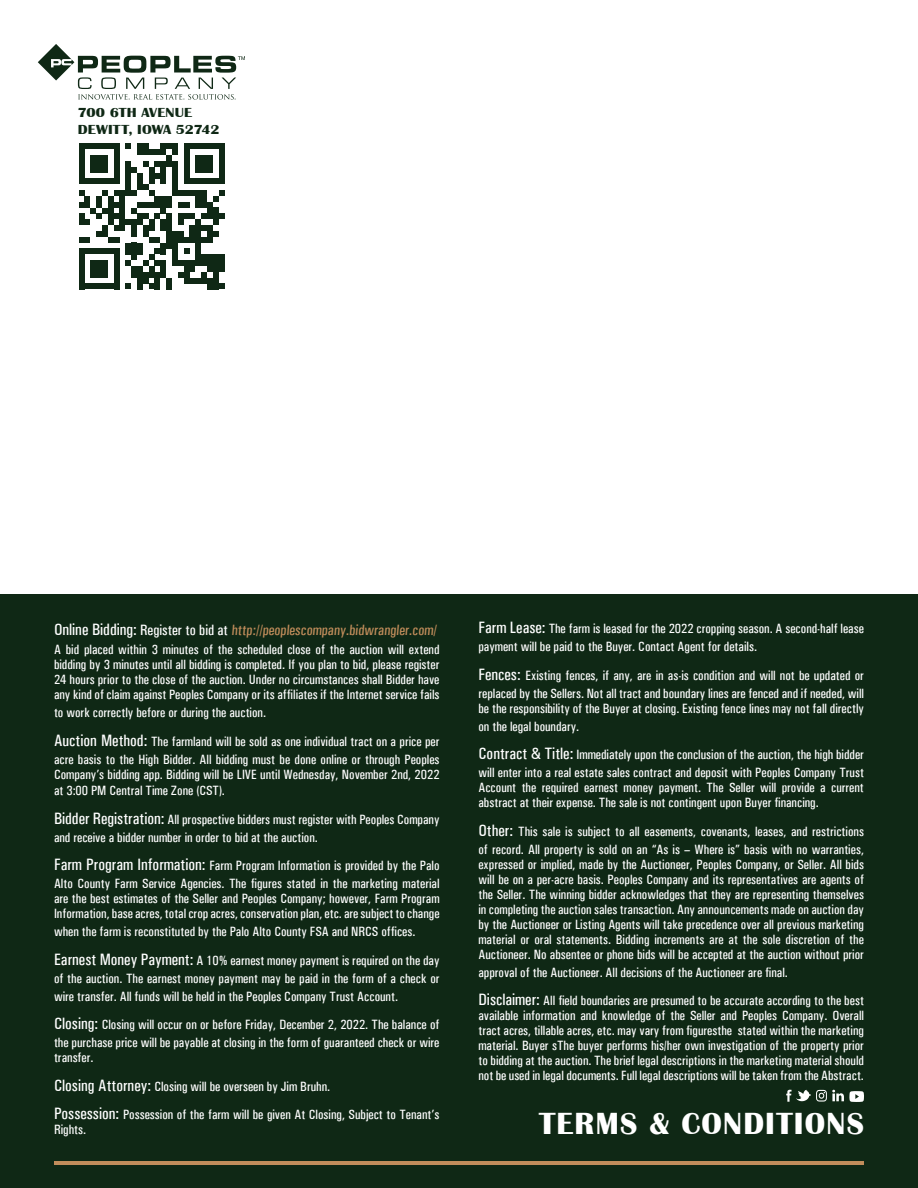
<style>
.page{position:relative;width:918px;height:1188px;background:#0f2815}
.page>*{position:absolute;margin:0;border:0;box-sizing:border-box;transform-origin:0 0}
.t1{font:700 31.5px "Britannic";letter-spacing:.04em;color:#fff}
.t2{font:500 condensed 15px "Univers";color:#c18d5b}
.t3{font:500 condensed 13.5px/15px "Univers";color:#fff}
.t4{font:700 13.5px "Britannic";letter-spacing:.01em;color:#0f2815;scale:1.11 1}
.s1{font-size:16.5px}
.s2{font-size:16.5px;color:#fff}
.s3{color:#fff}
</style>
<div class="page">
<div style="left:0;top:0;width:918px;height:594px;background:#fff"></div>
<svg style="left:38px;top:44px;width:207px;height:56px"></svg>
<hr style="left:54px;top:1161px;width:810px;height:3px;background:#c18d5b">
<svg style="left:786px;top:1090px;width:78px;height:12px"></svg>
<div style="left:79px;top:143px;width:5px;height:35px;background:#0f2815"></div>
<div style="left:79px;top:260px;width:5px;height:18px;background:#0f2815"></div>
<div style="left:79px;top:278px;width:5px;height:11px;background:#0f2815"></div>
<div style="left:90px;top:155px;width:6px;height:18px;background:#0f2815"></div>
<div style="left:90px;top:260px;width:6px;height:18px;background:#0f2815"></div>
<div style="left:96px;top:155px;width:6px;height:18px;background:#0f2815"></div>
<div style="left:96px;top:260px;width:6px;height:18px;background:#0f2815"></div>
<div style="left:102px;top:155px;width:6px;height:18px;background:#0f2815"></div>
<div style="left:102px;top:260px;width:6px;height:18px;background:#0f2815"></div>
<svg style="left:84px;top:143px;width:30px;height:6px"></svg>
<svg style="left:84px;top:284px;width:30px;height:5px"></svg>
<div style="left:114px;top:143px;width:6px;height:35px;background:#0f2815"></div>
<div style="left:114px;top:260px;width:6px;height:18px;background:#0f2815"></div>
<div style="left:114px;top:278px;width:6px;height:11px;background:#0f2815"></div>
<svg style="left:125px;top:143px;width:6px;height:6px"></svg>
<svg style="left:125px;top:284px;width:6px;height:5px"></svg>
<div style="left:131px;top:266px;width:6px;height:12px;background:#0f2815"></div>
<div style="left:137px;top:143px;width:6px;height:12px;background:#0f2815"></div>
<div style="left:137px;top:266px;width:6px;height:12px;background:#0f2815"></div>
<div style="left:137px;top:278px;width:6px;height:11px;background:#0f2815"></div>
<div style="left:143px;top:143px;width:6px;height:12px;background:#0f2815"></div>
<div style="left:149px;top:266px;width:6px;height:12px;background:#0f2815"></div>
<svg style="left:149px;top:149px;width:11px;height:6px"></svg>
<svg style="left:143px;top:272px;width:17px;height:17px"></svg>
<div style="left:155px;top:278px;width:5px;height:11px;background:#0f2815"></div>
<div style="left:160px;top:143px;width:6px;height:12px;background:#0f2815"></div>
<div style="left:160px;top:260px;width:6px;height:18px;background:#0f2815"></div>
<svg style="left:166px;top:143px;width:6px;height:6px"></svg>
<div style="left:166px;top:155px;width:6px;height:12px;background:#0f2815"></div>
<div style="left:166px;top:278px;width:6px;height:11px;background:#0f2815"></div>
<div style="left:172px;top:143px;width:6px;height:12px;background:#0f2815"></div>
<div style="left:184px;top:143px;width:6px;height:35px;background:#0f2815"></div>
<div style="left:184px;top:260px;width:6px;height:18px;background:#0f2815"></div>
<div style="left:190px;top:260px;width:5px;height:12px;background:#0f2815"></div>
<div style="left:195px;top:155px;width:6px;height:18px;background:#0f2815"></div>
<div style="left:201px;top:155px;width:6px;height:18px;background:#0f2815"></div>
<svg style="left:178px;top:272px;width:29px;height:12px"></svg>
<div style="left:207px;top:155px;width:6px;height:18px;background:#0f2815"></div>
<div style="left:207px;top:260px;width:6px;height:12px;background:#0f2815"></div>
<div style="left:207px;top:278px;width:6px;height:11px;background:#0f2815"></div>
<svg style="left:190px;top:143px;width:29px;height:6px"></svg>
<div style="left:213px;top:260px;width:6px;height:18px;background:#0f2815"></div>
<div style="left:213px;top:278px;width:6px;height:11px;background:#0f2815"></div>
<div style="left:219px;top:143px;width:6px;height:35px;background:#0f2815"></div>
<svg style="left:79px;top:161px;width:146px;height:105px"></svg>
<div style="left:219px;top:260px;width:6px;height:12px;background:#0f2815"></div>
<svg style="left:219px;top:284px;width:6px;height:5px"></svg>
<p class="t4" style="left:78px;top:105px;width:105px">700 6TH AVENUE</p>
<p class="t4" style="left:78px;top:122px;width:129px">DEWITT, IOWA 52742</p>
<p class="t3" style="left:478px;top:620px;width:387px;line-height:18px"><span class="s1">Farm Lease:</span> The farm is leased for the 2022 cropping season. A second-half lease payment will be paid to the Buyer. Contact Agent for details.</p>
<p class="t3" style="left:478px;top:666px;width:387px;line-height:18px"><span class="s1">Fences:</span> Existing fences, if any, are in as-is condition and will not be updated or replaced by the Sellers. Not all tract and boundary lines are fenced and if needed, will</p>
<p class="t3" style="left:478px;top:699px;width:387px;line-height:18px">be the responsibility of the Buyer at closing. Existing fence lines may not fall directly on the legal boundary.</p>
<p class="t3" style="left:478px;top:746px;width:387px;line-height:18px"><span class="s1">Contract &amp; Title:</span> Immediately upon the conclusion of the auction, the high bidder will enter into a real estate sales contract and deposit with Peoples Company Trust</p>
<p class="t3" style="left:478px;top:780px;width:387px">Account the required earnest money payment. The Seller will provide a current abstract at their expense. The sale is not contingent upon Buyer financing.</p>
<p class="t3" style="left:478px;top:822px;width:387px;line-height:18px"><span class="s1">Other:</span> This sale is subject to all easements, covenants, leases, and restrictions of record. All property is sold on an “As is – Where is” basis with no warranties,</p>
<p class="t3" style="left:478px;top:857px;width:387px;text-align:justify">expressed or implied, made by the Auctioneer, Peoples Company, or Seller. All bids will be on a per-acre basis. Peoples Company and its representatives are agents of the Seller. The winning bidder acknowledges that they are representing themselves in completing the auction sales transaction. Any announcements made on auction day by the Auctioneer or Listing Agents will take precedence over all previous marketing material or oral statements. Bidding increments are at the sole discretion of the Auctioneer. No absentee or phone bids will be accepted at the auction without prior</p>
<p class="t3" style="left:478px;top:965px;width:311px">approval of the Auctioneer. All decisions of the Auctioneer are final.</p>
<p class="t3" style="left:478px;top:993px;width:387px;text-align:justify"><span class="s1">Disclaimer:</span> All field boundaries are presumed to be accurate according to the best available information and knowledge of the Seller and Peoples Company. Overall tract acres, tillable acres, etc. may vary from figuresthe stated within the marketing material. Buyer sThe buyer performs his/her own investigation of the property prior to bidding at the auction. The brief legal descriptions in the marketing material should not be used in legal documents. Full legal descriptions will be taken from the Abstract.</p>
<p class="t2" style="left:54px;top:621px;width:386px"><span class="s2">Online Bidding:</span> <span class="s3">Register to bid at</span> http://peoplescompany.bidwrangler.com/</p>
<p class="t3" style="left:54px;top:642px;width:387px;text-align:justify">A bid placed within 3 minutes of the scheduled close of the auction will extend bidding by 3 minutes until all bidding is completed. If you plan to bid, please register 24 hours prior to the close of the auction. Under no circumstances shall Bidder have any kind of claim against Peoples Company or its affiliates if the Internet service fails</p>
<p class="t3" style="left:54px;top:705px;width:214px">to work correctly before or during the auction.</p>
<p class="t3" style="left:54px;top:732px;width:387px;line-height:18px"><span class="s1">Auction Method:</span> The farmland will be sold as one individual tract on a price per acre basis to the High Bidder. All bidding must be done online or through Peoples</p>
<p class="t3" style="left:54px;top:766px;width:387px;line-height:16.5px">Company’s bidding app. Bidding will be LIVE until Wednesday, November 2nd, 2022 at 3:00 PM Central Time Zone (CST).</p>
<p class="t3" style="left:54px;top:810px;width:387px;line-height:18px"><span class="s1">Bidder Registration:</span> All prospective bidders must register with Peoples Company and receive a bidder number in order to bid at the auction.</p>
<p class="t3" style="left:54px;top:856px;width:387px;line-height:18px"><span class="s1">Farm Program Information:</span> Farm Program Information is provided by the Palo<br>Alto County Farm Service Agencies. The figures stated in the marketing material</p>
<p class="t3" style="left:54px;top:891px;width:387px">are the best estimates of the Seller and Peoples Company; however, Farm Program<br>Information, base acres, total crop acres, conservation plan, etc. are subject to change</p>
<p class="t3" style="left:54px;top:924px;width:363px">when the farm is reconstituted by the Palo Alto County FSA and NRCS offices.</p>
<p class="t3" style="left:54px;top:951px;width:387px;line-height:18px;text-align:justify"><span class="s1">Earnest Money Payment:</span> A 10% earnest money payment is required on the day of the auction. The earnest money payment may be paid in the form of a check or wire transfer. All funds will be held in the Peoples Company Trust Account.</p>
<p class="t3" style="left:54px;top:1015px;width:387px;line-height:18px"><span class="s1">Closing:</span> Closing will occur on or before Friday, December 2, 2022. The balance of the purchase price will be payable at closing in the form of guaranteed check or wire</p>
<p class="t3" style="left:54px;top:1050px;width:41px">transfer.</p>
<p class="t3" style="left:54px;top:1078px;width:278px"><span class="s1">Closing Attorney:</span> Closing will be overseen by Jim Bruhn.</p>
<p class="t3" style="left:54px;top:1107px;width:387px"><span class="s1">Possession:</span> Possession of the farm will be given At Closing, Subject to Tenant’s<br>Rights.</p>
<p class="t1" style="left:539px;top:1106px;width:327px">TERMS &amp; CONDITIONS</p>
</div>
